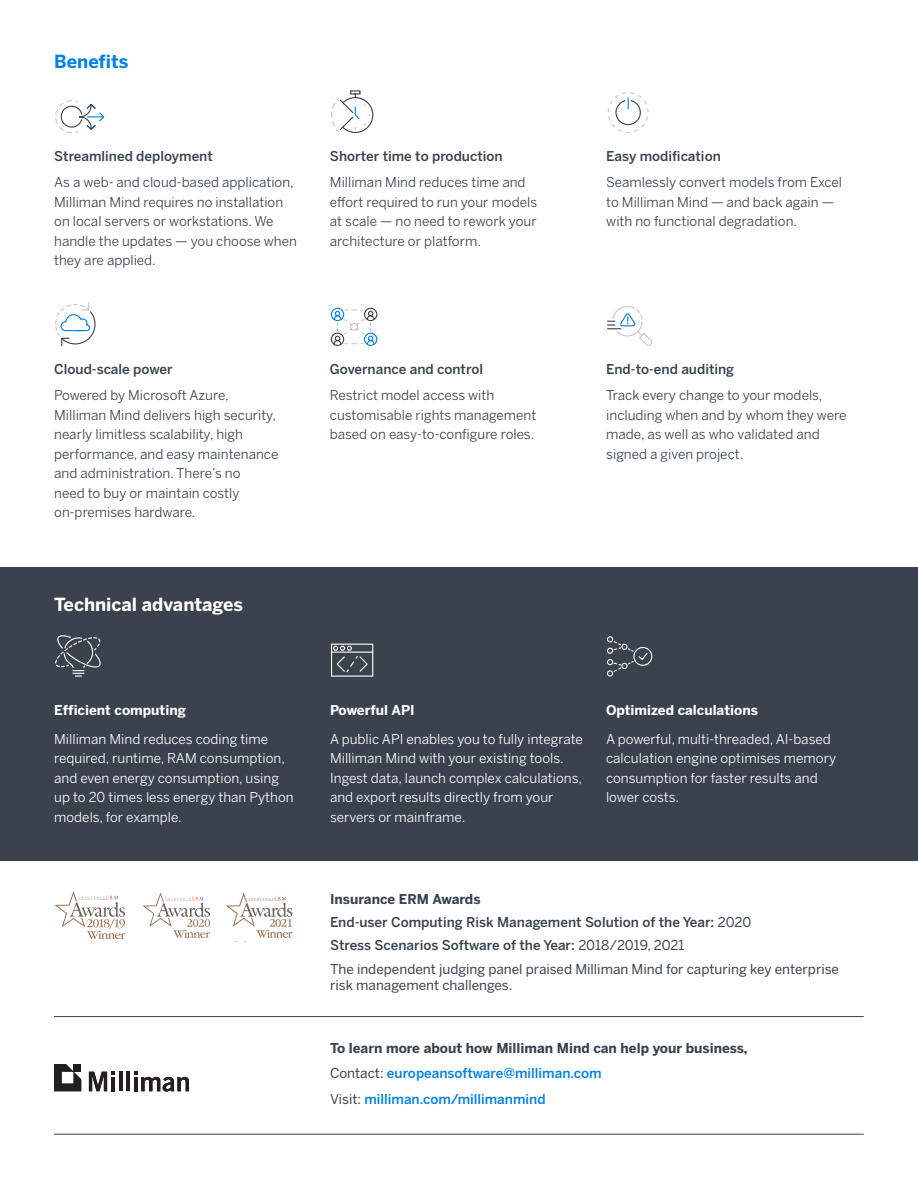
<style>
.page{position:relative;width:918px;height:1188px;background:#fff}
.page>*{position:absolute;margin:0;border:0;box-sizing:border-box;transform-origin:0 0}
.t1{font:700 18px "Benton Sans";color:#fff}
.t2{font:700 18px "Benton Sans";color:#0081e3}
.t3{font:13.5px/19.5px "Benton Sans";color:#39424d}
.t4{font:13.5px/19.5px "Benton Sans";color:#fff}
.t5{font:13.5px/23.2px "Benton Sans";color:#39424d}
.t6{font:500 13.5px/25.5px "Benton Sans";color:#0081e3}
.t7{font:500 13.5px "Benton Sans";color:#39424d}
.t8{font:700 13.5px "Benton Sans";color:#fff}
.s1{font-weight:700}
.s2{font-weight:500}
.s3{font-weight:700;color:#39424d}
.s4{font-weight:400;color:#39424d}
</style>
<div class="page">
<svg style="left:89px;top:1072px;width:26px;height:19px"></svg>
<hr style="left:111px;top:1077px;width:4px;height:14px;background:#231f20">
<hr style="left:119px;top:1072px;width:3px;height:19px;background:#231f20">
<hr style="left:126px;top:1072px;width:4px;height:19px;background:#231f20">
<svg style="left:134px;top:1072px;width:55px;height:20px"></svg>
<svg style="left:54px;top:1064px;width:27px;height:27px"></svg>
<hr style="left:54px;top:1134px;width:810px;height:1px;background:#39424d">
<hr style="left:54px;top:1016px;width:810px;height:1px;background:#39424d">
<div style="left:0;top:568px;width:918px;height:293px;background:#39424d"></div>
<svg style="left:55px;top:635px;width:46px;height:42px"></svg>
<svg style="left:331px;top:643px;width:43px;height:34px"></svg>
<svg style="left:607px;top:636px;width:46px;height:41px"></svg>
<img style="left:55px;top:892px;width:71px;height:48px">
<svg style="left:142px;top:892px;width:68px;height:46px"></svg>
<img style="left:226px;top:892px;width:67px;height:46px">
<svg style="left:55px;top:100px;width:50px;height:34px"></svg>
<div style="left:350px;top:90px;width:11px;height:4px;border:1px solid #39424d"></div>
<svg style="left:331px;top:94px;width:43px;height:39px"></svg>
<div style="left:608px;top:92px;width:41px;height:41px;border:1px dashed #c6c9ca;border-radius:50%"></div>
<svg style="left:615px;top:98px;width:26px;height:28px"></svg>
<svg style="left:55px;top:302px;width:41px;height:44px"></svg>
<div style="left:331px;top:308px;width:13px;height:13px;border:1px solid #0081e3;border-radius:50%"></div>
<div style="left:364px;top:333px;width:13px;height:13px;border:1px solid #0081e3;border-radius:50%"></div>
<div style="left:364px;top:308px;width:13px;height:13px;border:1px solid #39424d;border-radius:50%"></div>
<svg style="left:333px;top:309px;width:42px;height:36px"></svg>
<div style="left:331px;top:333px;width:13px;height:13px;border:1px solid #39424d;border-radius:50%"></div>
<svg style="left:608px;top:306px;width:44px;height:40px"></svg>
<h1 class="t2" style="left:54px;top:50px;width:76px">Benefits</h1>
<p class="t7" style="left:54px;top:148px;width:160px">Streamlined deployment</p>
<p class="t3" style="left:54px;top:173px;width:244px">As a web- and cloud-based application, Milliman Mind requires no installation on local servers or workstations. We handle the updates — you choose when they are applied.</p>
<p class="t7" style="left:330px;top:148px;width:174px">Shorter time to production</p>
<p class="t3" style="left:330px;top:173px;width:209px">Milliman Mind reduces time and effort required to run your models at scale — no need to rework your architecture or platform.</p>
<p class="t7" style="left:606px;top:148px;width:116px">Easy modification</p>
<p class="t3" style="left:606px;top:173px;width:237px">Seamlessly convert models from Excel to Milliman Mind — and back again — with no functional degradation.</p>
<p class="t7" style="left:54px;top:361px;width:120px">Cloud-scale power</p>
<p class="t3" style="left:54px;top:385px;width:226px">Powered by Microsoft Azure,<br>Milliman Mind delivers high security, nearly limitless scalability, high performance, and easy maintenance and administration. There’s no<br>need to buy or maintain costly on-premises hardware.</p>
<h1 class="t1" style="left:54px;top:593px;width:190px">Technical advantages</h1>
<p class="t8" style="left:54px;top:702px;width:133px">Efficient computing</p>
<p class="t4" style="left:54px;top:729px;width:241px">Milliman Mind reduces coding time required, runtime, RAM consumption, and even energy consumption, using up to 20 times less energy than Python models, for example.</p>
<p class="t7" style="left:330px;top:361px;width:155px">Governance and control</p>
<p class="t3" style="left:330px;top:385px;width:208px">Restrict model access with customisable rights management based on easy-to-configure roles.</p>
<p class="t7" style="left:606px;top:361px;width:129px">End-to-end auditing</p>
<p class="t3" style="left:606px;top:385px;width:242px">Track every change to your models, including when and by whom they were made, as well as who validated and signed a given project.</p>
<p class="t8" style="left:330px;top:702px;width:86px">Powerful API</p>
<p class="t4" style="left:330px;top:729px;width:254px">A public API enables you to fully integrate Milliman Mind with your existing tools.<br>Ingest data, launch complex calculations, and export results directly from your servers or mainframe.</p>
<p class="t8" style="left:606px;top:702px;width:153px">Optimized calculations</p>
<p class="t4" style="left:606px;top:729px;width:232px">A powerful, multi-threaded, AI-based calculation engine optimises memory consumption for faster results and lower costs.</p>
<p class="t5" style="left:330px;top:887px;width:511px"><span class="s1">Insurance ERM Awards<br></span><span class="s2">End-user Computing Risk Management Solution of the Year:</span> 2020<br><span class="s2">Stress Scenarios Software of the Year:</span> 2018/2019, 2021<br>The independent judging panel praised Milliman Mind for capturing key enterprise</p>
<p class="t5" style="left:330px;top:974px;width:184px">risk management challenges.</p>
<p class="t6" style="left:330px;top:1035px;width:419px"><span class="s3">To learn more about how Milliman Mind can help your business,<br></span><span class="s4">Contact:</span> europeansoftware@milliman.com<br><span class="s4">Visit:</span> milliman.com/millimanmind</p>
</div>
